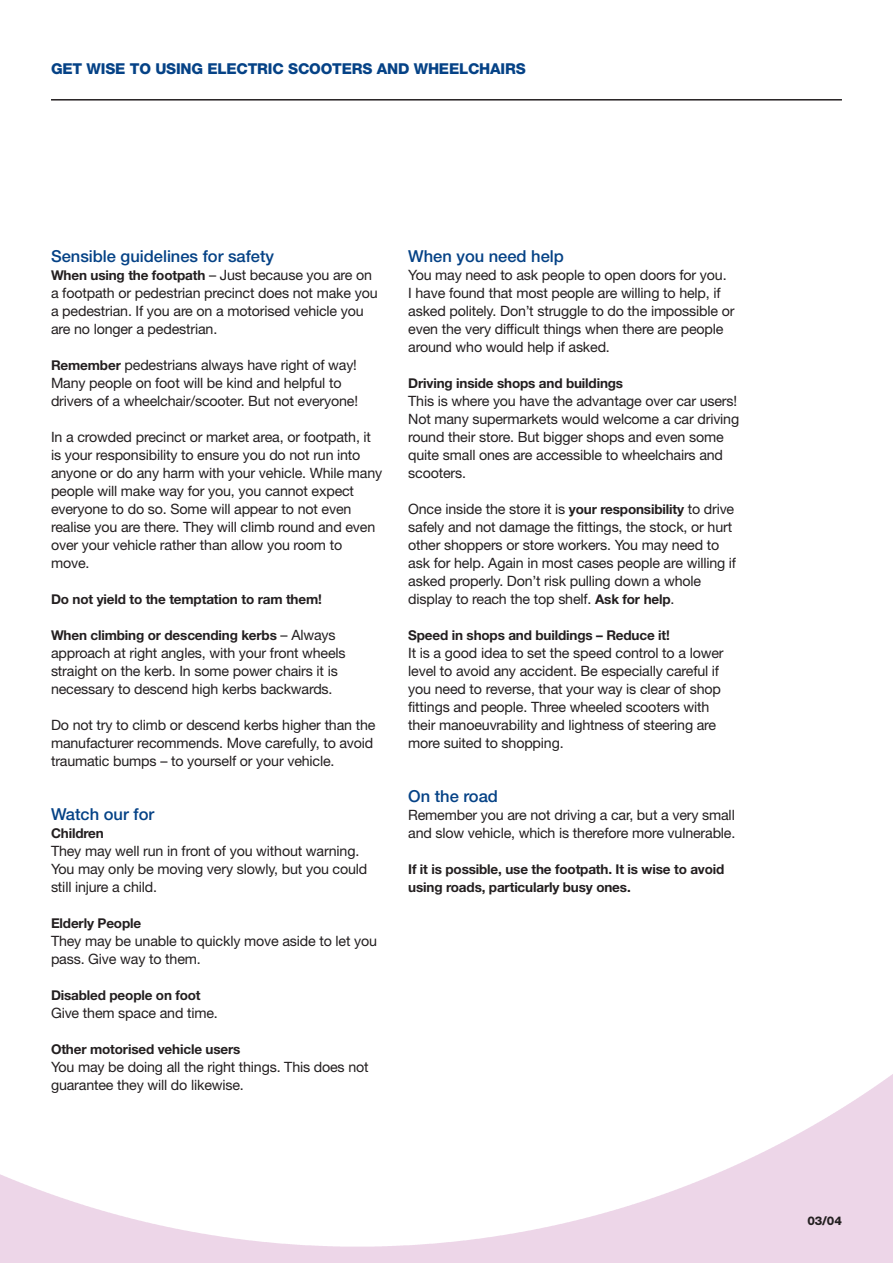
<style>
.page{position:relative;width:893px;height:1263px;background:#fff}
.page>*{position:absolute;margin:0;border:0;box-sizing:border-box;transform-origin:0 0}
.t1{font:500 16.5px "Helvetica Neue";color:#054286}
.t2{font:800 15px "Helvetica Neue";letter-spacing:-.015em;color:#054286}
.t3{font:14.25px/18px "Helvetica Neue";letter-spacing:-.01em;color:#231f20}
.t4{font:700 13.5px/18px "Helvetica Neue";letter-spacing:-.01em;color:#231f20}
.t5{font:800 12px "Helvetica Neue";color:#231f20}
.s1{font-weight:400;font-size:14.25px}
.s2{font-weight:700;font-size:13.5px}
</style>
<div class="page">
<img style="left:0;top:1075px;width:892px;height:188px">
<hr style="left:51px;top:99px;width:791px;height:2px;background:#231f20">
<p class="t2" style="left:51px;top:60px;width:476px">GET WISE TO USING ELECTRIC SCOOTERS AND WHEELCHAIRS</p>
<p class="t1" style="left:51px;top:246px;width:225px">Sensible guidelines for safety</p>
<p class="t4" style="left:51px;top:266px;width:323px">When using the footpath <span class="s1">– Just because you are on</span></p>
<p class="t3" style="left:51px;top:283px;width:328px">a footpath or pedestrian precinct does not make you a pedestrian. If you are on a motorised vehicle you are no longer a pedestrian.</p>
<p class="t3" style="left:51px;top:355px;width:309px"><span class="s2">Remember</span> pedestrians always have right of way!<br>Many people on foot will be kind and helpful to drivers of a wheelchair/scooter. But not everyone!</p>
<p class="t3" style="left:51px;top:427px;width:333px">In a crowded precinct or market area, or footpath, it is your responsibility to ensure you do not run into anyone or do any harm with your vehicle. While many people will make way for you, you cannot expect everyone to do so. Some will appear to not even realise you are there. They will climb round and even over your vehicle rather than allow you room to move.</p>
<p class="t4" style="left:51px;top:590px;width:272px">Do not yield to the temptation to ram them!</p>
<p class="t4" style="left:51px;top:626px;width:286px">When climbing or descending kerbs <span class="s1">– Always</span></p>
<p class="t3" style="left:51px;top:643px;width:296px">approach at right angles, with your front wheels straight on the kerb. In some power chairs it is necessary to descend high kerbs backwards.</p>
<p class="t3" style="left:51px;top:715px;width:326px">Do not try to climb or descend kerbs higher than the manufacturer recommends. Move carefully, to avoid traumatic bumps – to yourself or your vehicle.</p>
<p class="t1" style="left:51px;top:804px;width:105px">Watch our for</p>
<p class="t4" style="left:51px;top:824px;width:54px">Children</p>
<p class="t3" style="left:51px;top:841px;width:318px">They may well run in front of you without warning.<br>You may only be moving very slowly, but you could still injure a child.</p>
<p class="t4" style="left:51px;top:914px;width:92px">Elderly People</p>
<p class="t3" style="left:51px;top:931px;width:328px">They may be unable to quickly move aside to let you pass. Give way to them.</p>
<p class="t4" style="left:51px;top:986px;width:151px">Disabled people on foot</p>
<p class="t3" style="left:51px;top:1003px;width:168px">Give them space and time.</p>
<p class="t4" style="left:51px;top:1040px;width:191px">Other motorised vehicle users</p>
<p class="t3" style="left:51px;top:1057px;width:319px">You may be doing all the right things. This does not guarantee they will do likewise.</p>
<p class="t1" style="left:408px;top:246px;width:157px">When you need help</p>
<p class="t3" style="left:408px;top:265px;width:328px">You may need to ask people to open doors for you.<br>I have found that most people are willing to help, if asked politely. Don’t struggle to do the impossible or even the very difficult things when there are people around who would help if asked.</p>
<p class="t4" style="left:408px;top:374px;width:216px">Driving inside shops and buildings</p>
<p class="t3" style="left:408px;top:391px;width:332px">This is where you have the advantage over car users!<br>Not many supermarkets would welcome a car driving round their store. But bigger shops and even some quite small ones are accessible to wheelchairs and scooters.</p>
<p class="t3" style="left:408px;top:499px;width:329px">Once inside the store it is <span class="s2">your responsibility</span> to drive safely and not damage the fittings, the stock, or hurt other shoppers or store workers. You may need to ask for help. Again in most cases people are willing if asked properly. Don’t risk pulling down a whole display to reach the top shelf. <span class="s2">Ask for help</span>.</p>
<p class="t4" style="left:408px;top:626px;width:263px">Speed in shops and buildings – Reduce it!</p>
<p class="t3" style="left:408px;top:643px;width:317px">It is a good idea to set the speed control to a lower level to avoid any accident. Be especially careful if you need to reverse, that your way is clear of shop fittings and people. Three wheeled scooters with their manoeuvrability and lightness of steering are more suited to shopping.</p>
<p class="t1" style="left:408px;top:786px;width:91px">On the road</p>
<p class="t3" style="left:408px;top:805px;width:329px">Remember you are not driving a car, but a very small and slow vehicle, which is therefore more vulnerable.</p>
<p class="t4" style="left:408px;top:860px;width:318px">If it is possible, use the footpath. It is wise to avoid using roads, particularly busy ones.</p>
<p class="t5" style="left:807px;top:1213px;width:36px">03/04</p>
</div>
